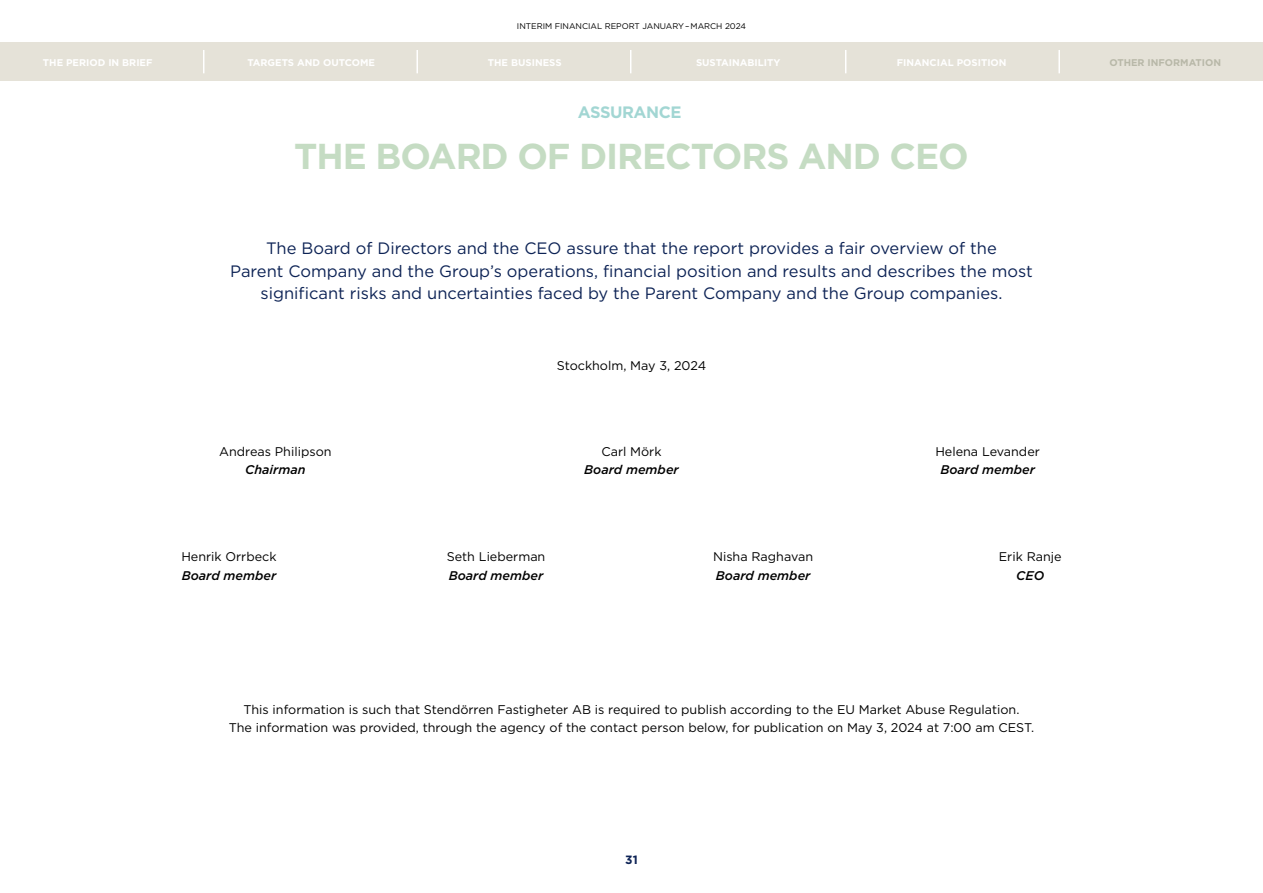
<style>
.page{position:relative;width:1263px;height:893px;background:#fff}
.page>*{position:absolute;margin:0;border:0;box-sizing:border-box;transform-origin:0 0}
.t1{font:700 36px "Gotham";letter-spacing:-.03em;color:#c5dcc3}
.t2{font:16.5px/22.5px "Gotham";color:#0d2355;text-align:center}
.t3{font:700 16.5px "Gotham";letter-spacing:-.03em;color:#a2d6d3}
.t4{font:12.6px/18.8px "Gotham";color:#000;text-align:center}
.t5{font:italic 500 12.6px "Gotham";color:#000}
.t6{font:700 12px "Gotham";color:#0d2355}
.t7{font:700 9.75px "Gotham";color:#fff}
.t8{font:700 9.75px "Gotham";color:#b8b8a8}
.t9{font:8.25px "Gotham";color:#000}
</style>
<div class="page">
<div style="left:0;top:43px;width:1263px;height:38px;background:#e5e2d8"></div>
<svg style="left:203px;top:50px;width:1px;height:23px"></svg>
<hr style="left:416px;top:50px;width:2px;height:23px;background:#fff">
<svg style="left:630px;top:50px;width:1px;height:23px"></svg>
<svg style="left:845px;top:50px;width:1px;height:23px"></svg>
<hr style="left:1058px;top:50px;width:2px;height:23px;background:#fff">
<p class="t9" style="left:517px;top:22px;width:231px">INTERIM FINANCIAL REPORT JANUARY–MARCH 2024</p>
<p class="t7" style="left:43px;top:56px;width:111px">THE PERIOD IN BRIEF</p>
<p class="t7" style="left:247px;top:56px;width:129px">TARGETS AND OUTCOME</p>
<p class="t7" style="left:488px;top:56px;width:75px">THE BUSINESS</p>
<p class="t7" style="left:696px;top:56px;width:86px">SUSTAINABILITY</p>
<p class="t7" style="left:897px;top:56px;width:111px">FINANCIAL POSITION</p>
<p class="t8" style="left:1109px;top:56px;width:113px">OTHER INFORMATION</p>
<h2 class="t3" style="left:578px;top:101px;width:105px">ASSURANCE</h2>
<h1 class="t1" style="left:294px;top:133px;width:676px">THE BOARD OF DIRECTORS AND CEO</h1>
<p class="t2" style="left:230px;top:237px;width:804px">The Board of Directors and the CEO assure that the report provides a fair overview of the<br>Parent Company and the Group’s operations, financial position and results and describes the most significant risks and uncertainties faced by the Parent Company and the Group companies.</p>
<p class="t4" style="left:219px;top:442px;width:114px">Andreas Philipson</p>
<p class="t5" style="left:245px;top:463px;width:62px">Chairman</p>
<p class="t4" style="left:181px;top:547px;width:97px">Henrik Orrbeck</p>
<p class="t5" style="left:182px;top:568px;width:96px">Board member</p>
<p class="t4" style="left:557px;top:356px;width:151px">Stockholm, May 3, 2024</p>
<p class="t4" style="left:601px;top:442px;width:62px">Carl Mörk</p>
<p class="t5" style="left:584px;top:463px;width:96px">Board member</p>
<p class="t4" style="left:447px;top:547px;width:100px">Seth Lieberman</p>
<p class="t5" style="left:449px;top:568px;width:96px">Board member</p>
<p class="t4" style="left:713px;top:547px;width:102px">Nisha Raghavan</p>
<p class="t5" style="left:716px;top:568px;width:96px">Board member</p>
<p class="t4" style="left:935px;top:442px;width:106px">Helena Levander</p>
<p class="t5" style="left:940px;top:463px;width:96px">Board member</p>
<p class="t4" style="left:999px;top:547px;width:64px">Erik Ranje</p>
<p class="t5" style="left:1016px;top:568px;width:30px">CEO</p>
<p class="t4" style="left:229px;top:700px;width:807px">This information is such that Stendörren Fastigheter AB is required to publish according to the EU Market Abuse Regulation.<br>The information was provided, through the agency of the contact person below, for publication on May 3, 2024 at 7:00 am CEST.</p>
<p class="t6" style="left:625px;top:852px;width:14px">31</p>
</div>
